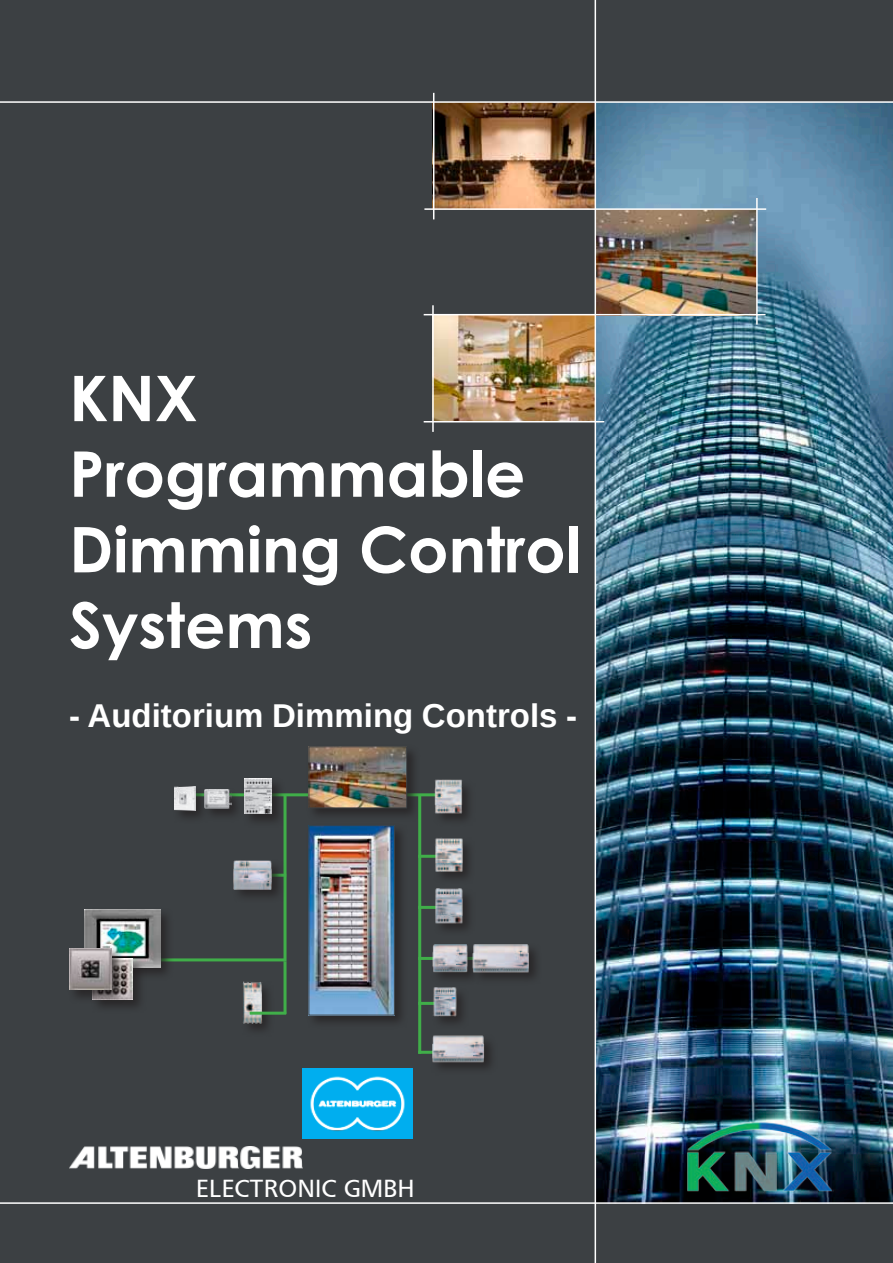
<style>
.page{position:relative;width:893px;height:1263px;background:#3c4043}
.page>*{position:absolute;margin:0;border:0;box-sizing:border-box;transform-origin:0 0}
.t1{font:700 63px/75.6px "Century Gothic";color:#fff}
.t2{font:700 33px "Liberation Sans";color:#fff}
.t3{font:700 24px "Frucht";letter-spacing:.04em;color:#fff}
</style>
<div class="page">
<img style="left:596px;top:103px;width:297px;height:1099px">
<hr style="left:0;top:1202px;width:893px;height:2px;background:#fff">
<img style="left:303px;top:1068px;width:109px;height:70px">
<img style="left:69px;top:1146px;width:234px;height:23px">
<img style="left:434px;top:103px;width:161px;height:105px">
<img style="left:434px;top:315px;width:161px;height:106px">
<img style="left:596px;top:210px;width:160px;height:104px">
<hr style="left:424px;top:208px;width:342px;height:2px;background:#fff">
<hr style="left:424px;top:314px;width:341px;height:1px;background:#fff">
<hr style="left:595px;top:0;width:1px;height:1263px;background:#fff">
<hr style="left:756px;top:198px;width:2px;height:127px;background:#fff">
<hr style="left:432px;top:305px;width:2px;height:127px;background:#fff">
<hr style="left:433px;top:93px;width:1px;height:126px;background:#fff">
<hr style="left:424px;top:421px;width:180px;height:1px;background:#fff">
<hr style="left:0;top:101px;width:893px;height:2px;background:#fff">
<img style="left:686px;top:1096px;width:147px;height:96px">
<svg style="left:231px;top:746px;width:14px;height:2px"></svg>
<div style="left:306px;top:823px;width:103px;height:207px;background:#231f20;opacity:.75"></div>
<img style="left:311px;top:827px;width:81px;height:186px">
<hr style="left:195px;top:793px;width:247px;height:3px;background:#40ae49">
<div style="left:307px;top:744px;width:114px;height:78px;background:#231f20;opacity:.75"></div>
<img style="left:311px;top:749px;width:94px;height:57px">
<div style="left:309px;top:747px;width:98px;height:61px;border:1px solid #3c4043"></div>
<hr style="left:418px;top:795px;width:3px;height:259px;background:#40ae49">
<hr style="left:160px;top:958px;width:125px;height:3px;background:#40ae49">
<hr style="left:418px;top:1051px;width:27px;height:3px;background:#40ae49">
<hr style="left:418px;top:957px;width:58px;height:3px;background:#40ae49">
<hr style="left:418px;top:855px;width:27px;height:3px;background:#40ae49">
<div style="left:430px;top:1034px;width:67px;height:41px;background:#231f20;opacity:.75"></div>
<img style="left:432px;top:1035px;width:52px;height:28px">
<div style="left:431px;top:943px;width:50px;height:43px;background:#231f20;opacity:.75"></div>
<img style="left:432px;top:944px;width:36px;height:29px">
<div style="left:470px;top:942px;width:72px;height:43px;background:#231f20;opacity:.75"></div>
<img style="left:472px;top:944px;width:58px;height:29px">
<div style="left:433px;top:837px;width:43px;height:48px;background:#231f20;opacity:.75"></div>
<img style="left:435px;top:837px;width:28px;height:35px">
<div style="left:433px;top:778px;width:43px;height:49px;background:#231f20;opacity:.75"></div>
<img style="left:435px;top:779px;width:28px;height:35px">
<div style="left:242px;top:776px;width:44px;height:52px;background:#231f20;opacity:.75"></div>
<img style="left:245px;top:779px;width:27px;height:35px">
<svg style="left:283px;top:795px;width:4px;height:166px"></svg>
<hr style="left:256px;top:874px;width:30px;height:3px;background:#40ae49">
<div style="left:231px;top:858px;width:54px;height:45px;background:#231f20;opacity:.75"></div>
<img style="left:233px;top:861px;width:39px;height:28px">
<svg style="left:283px;top:961px;width:4px;height:53px"></svg>
<div style="left:241px;top:980px;width:34px;height:56px;background:#231f20;opacity:.75"></div>
<img style="left:242px;top:981px;width:20px;height:44px">
<hr style="left:250px;top:1012px;width:36px;height:3px;background:#40ae49">
<div style="left:82px;top:907px;width:93px;height:74px;background:#231f20;opacity:.75"></div>
<img style="left:85px;top:909px;width:75px;height:58px">
<div style="left:90px;top:957px;width:56px;height:56px;background:#231f20;opacity:.75"></div>
<img style="left:125px;top:959px;width:7px;height:40px">
<div style="left:67px;top:946px;width:58px;height:58px;background:#231f20;opacity:.75"></div>
<img style="left:70px;top:948px;width:41px;height:42px">
<div style="left:172px;top:784px;width:73px;height:40px;background:#231f20;opacity:.75"></div>
<img style="left:204px;top:790px;width:28px;height:18px">
<img style="left:174px;top:787px;width:21px;height:23px">
<hr style="left:418px;top:1002px;width:24px;height:3px;background:#40ae49">
<div style="left:432px;top:985px;width:37px;height:44px;background:#231f20;opacity:.75"></div>
<img style="left:433px;top:987px;width:24px;height:29px">
<hr style="left:418px;top:906px;width:31px;height:3px;background:#40ae49">
<div style="left:433px;top:886px;width:43px;height:50px;background:#231f20;opacity:.75"></div>
<img style="left:435px;top:888px;width:28px;height:36px">
<p class="t1" style="left:69px;top:358px;width:513px">KNX<br>Programmable<br>Dimming Control<br>Systems</p>
<p class="t2" style="left:69px;top:693px;width:510px">- Auditorium Dimming Controls -</p>
<p class="t3" style="left:197px;top:1174px;width:219px">ELECTRONIC GMBH</p>
</div>
